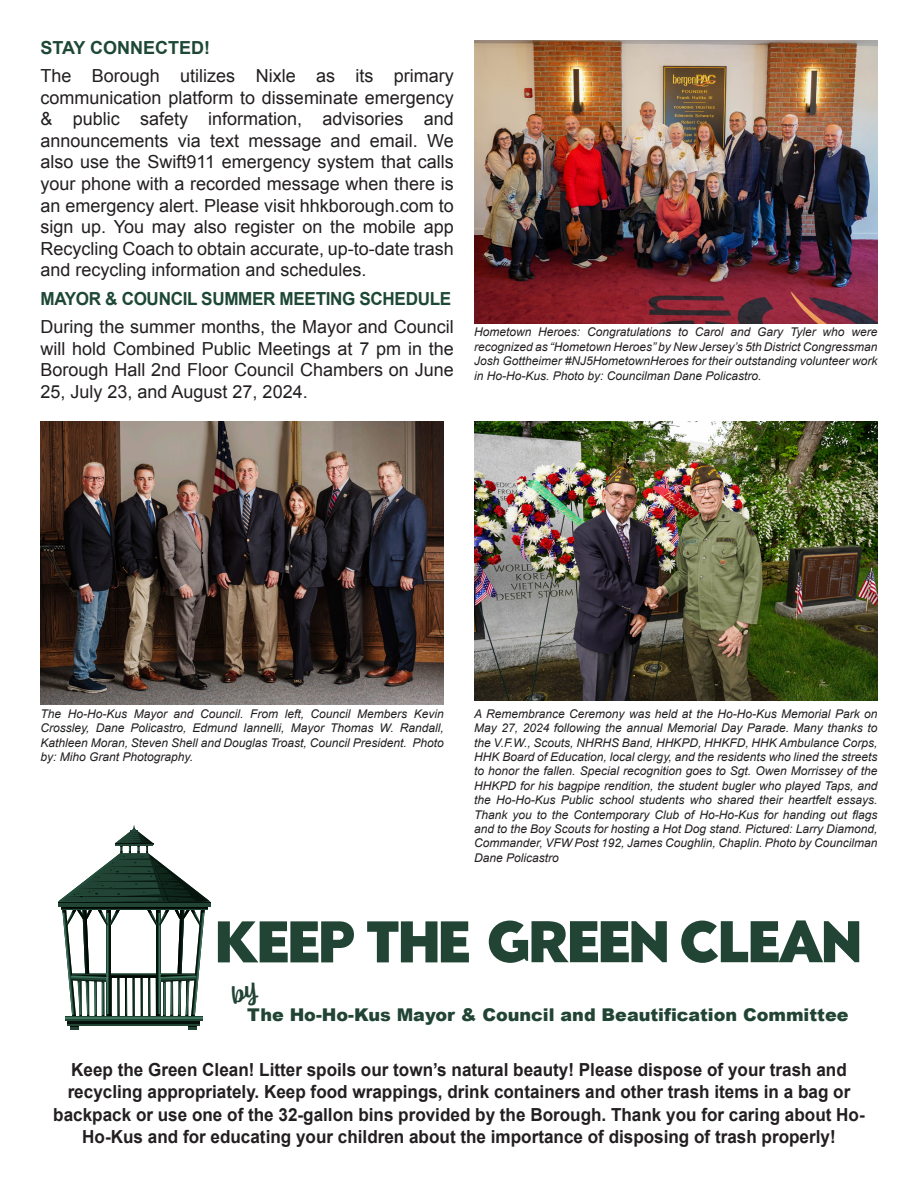
<style>
.page{position:relative;width:918px;height:1188px;background:#fff}
.page>*{position:absolute;margin:0;border:0;box-sizing:border-box;transform-origin:0 0}
.t1{font:900 81.75px/68.2px "FONTSPRINGDEMO PGF Now";color:#214435}
.t2{font:900 66.15px/55.5px "FONTSPRINGDEMO PGF Now";color:#214435}
.t3{font:18px/21.6px "Arial";color:#231f20;text-align:justify}
.t4{font:700 18px/22.5px "Arial";color:#231f20;text-align:center;scale:.95 1}
.t5{font:700 18px "Arial";letter-spacing:-.02em;color:#1e4836;scale:.95 1}
.t6{font:700 18px "Arial";color:#1e4836}
.t7{font:900 17.55px "Arial";color:#214435}
.t8{font:italic 12px/14.4px "Arial";color:#231f20;text-align:justify}
</style>
<div class="page">
<div style="left:71px;top:1020px;width:8px;height:10px;background:#214435"></div>
<div style="left:71px;top:1020px;width:8px;height:7px;background:#04120b"></div>
<div style="left:188px;top:1020px;width:8px;height:10px;background:#214435"></div>
<div style="left:188px;top:1020px;width:8px;height:7px;background:#04120b"></div>
<div style="left:67px;top:1017px;width:133px;height:9px;background:#214435"></div>
<div style="left:67px;top:1017px;width:133px;height:7px;background:#04120b"></div>
<div style="left:65px;top:1016px;width:137px;height:5px;background:#214435"></div>
<svg style="left:58px;top:825px;width:152px;height:194px"></svg>
<div style="left:61px;top:902px;width:147px;height:8px;background:#214435"></div>
<hr style="left:61px;top:905px;width:147px;height:4px;background:#04120b">
<div style="left:61px;top:902px;width:147px;height:6px;background:#000402"></div>
<div style="left:58px;top:902px;width:153px;height:5px;background:#214435"></div>
<img style="left:40px;top:422px;width:404px;height:283px">
<img style="left:474px;top:40px;width:404px;height:283px">
<img style="left:474px;top:422px;width:403px;height:279px">
<p class="t6" style="left:40px;top:35px;width:171px">STAY CONNECTED!</p>
<p class="t3" style="left:40px;top:65px;width:415px">The Borough utilizes Nixle as its primary communication platform to disseminate emergency &amp; public safety information, advisories and announcements via text message and email. We also use the Swift911 emergency system that calls your phone with a recorded message when there is an emergency alert. Please visit hhkborough.com to sign up. You may also register on the mobile app Recycling Coach to obtain accurate, up-to-date trash and recycling information and schedules.</p>
<p class="t5" style="left:40px;top:287px;width:434px">MAYOR &amp; COUNCIL SUMMER MEETING SCHEDULE</p>
<p class="t3" style="left:40px;top:316px;width:415px">During the summer months, the Mayor and Council will hold Combined Public Meetings at 7 pm in the Borough Hall 2nd Floor Council Chambers on June 25, July 23, and August 27, 2024.</p>
<p class="t8" style="left:474px;top:325px;width:405px">Hometown Heroes: Congratulations to Carol and Gary Tyler who were recognized as “Hometown Heroes” by New Jersey’s 5th District Congressman Josh Gottheimer #NJ5HometownHeroes for their outstanding volunteer work in Ho-Ho-Kus. Photo by: Councilman Dane Policastro.</p>
<p class="t8" style="left:40px;top:707px;width:405px">The Ho-Ho-Kus Mayor and Council. From left, Council Members Kevin Crossley, Dane Policastro, Edmund Iannelli, Mayor Thomas W. Randall, Kathleen Moran, Steven Shell and Douglas Troast, Council President. Photo by: Miho Grant Photography.</p>
<p class="t8" style="left:474px;top:707px;width:405px">A Remembrance Ceremony was held at the Ho-Ho-Kus Memorial Park on May 27, 2024 following the annual Memorial Day Parade. Many thanks to the V.F.W., Scouts, NHRHS Band, HHKPD, HHKFD, HHK Ambulance Corps, HHK Board of Education, local clergy, and the residents who lined the streets to honor the fallen. Special recognition goes to Sgt. Owen Morrissey of the HHKPD for his bagpipe rendition, the student bugler who played Taps, and the Ho-Ho-Kus Public school students who shared their heartfelt essays.<br>Thank you to the Contemporary Club of Ho-Ho-Kus for handing out flags and to the Boy Scouts for hosting a Hot Dog stand. Pictured: Larry Diamond, Commander, VFW Post 192, James Coughlin, Chaplin. Photo by Councilman Dane Policastro</p>
<p class="t1" style="left:411px;top:717px;width:462px">KEEP THE<br>GREEN CLEAN</p>
<p class="t2" style="left:216px;top:918px;width:646px">KEEP THE GREEN CLEAN<br>GREEN CLEAN</p>
<p class="t7" style="left:247px;top:1002px;width:603px">The Ho-Ho-Kus Mayor &amp; Council and Beautification Committee</p>
<p class="t4" style="left:53px;top:1059px;width:856px">Keep the Green Clean! Litter spoils our town’s natural beauty! Please dispose of your trash and recycling appropriately. Keep food wrappings, drink containers and other trash items in a bag or backpack or use one of the 32-gallon bins provided by the Borough. Thank you for caring about Ho-Ho-Kus and for educating your children about the importance of disposing of trash properly!</p>
</div>
